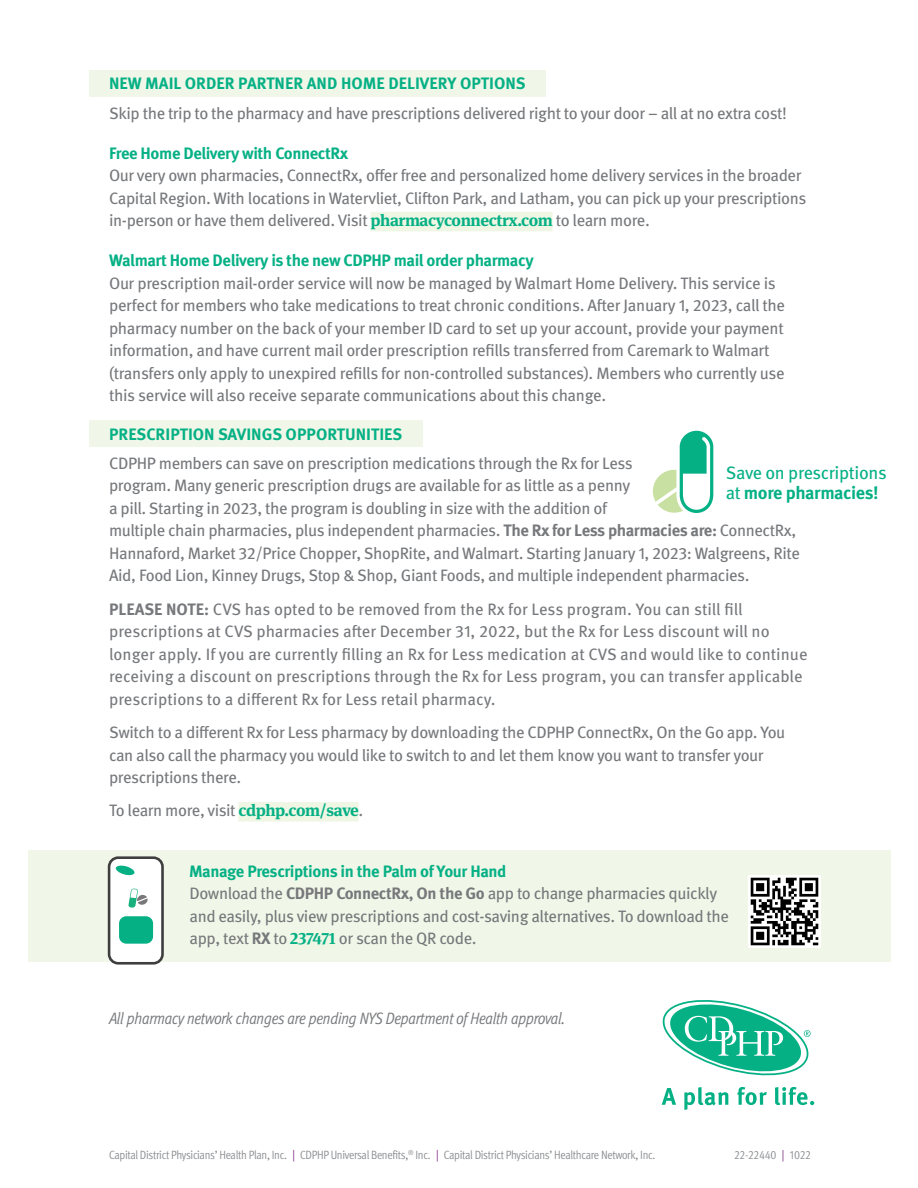
<style>
.page{position:relative;width:918px;height:1188px;background:#fff}
.page>*{position:absolute;margin:0;border:0;box-sizing:border-box;transform-origin:0 0}
.body{font:18px/19.5px "Meta Pro";letter-spacing:-.02em;color:#05b085}
.body-2{font:16.5px/22.5px "Meta Pro";letter-spacing:-.025em;color:#76787b}
.body-3{font:16.5px/22.5px "Meta Pro";color:#76787b}
._2nd_level_subhead{font:700 16.5px "Meta Pro";letter-spacing:-.025em;color:#05b085}
.subhead{font:700 16.5px "Meta Pro";color:#05b085}
.body-4{font:italic condensed 16.5px "Meta Pro";letter-spacing:-.025em;color:#76787b}
.t1{font:condensed 12px "Meta Pro";letter-spacing:-.025em;color:#8a8c8f}
.s1{font-family:"Meta Serif Pro";font-weight:700;color:#05b085}
.s2{font-weight:700}
.s3{color:#781d7d}
.s4{color:#702778}
</style>
<div class="page">
<div style="left:89px;top:70px;width:457px;height:26px;background:#f1f7e8"></div>
<div style="left:371px;top:212px;width:182px;height:19px;background:#eff6e4"></div>
<div style="left:89px;top:420px;width:333px;height:27px;background:#f1f7e8"></div>
<div style="left:238px;top:802px;width:121px;height:20px;background:#eff6e4"></div>
<div style="left:28px;top:851px;width:863px;height:43px;background:#f1f7e8"></div>
<div style="left:28px;top:873px;width:863px;height:89px;background:#f1f7e8"></div>
<div style="left:290px;top:930px;width:46px;height:19px;background:#eff6e4"></div>
<div style="left:109px;top:858px;width:54px;height:105px;background:#fff;border-radius:9px"></div>
<div style="left:108px;top:856px;width:56px;height:109px;border:3px solid #3e3e3f;border-radius:9px"></div>
<div style="left:119px;top:916px;width:34px;height:28px;background:#05b085;border-radius:7px"></div>
<svg style="left:115px;top:865px;width:38px;height:58px"></svg>
<svg style="left:652px;top:431px;width:61px;height:82px"></svg>
<img style="left:749px;top:875px;width:72px;height:72px">
<svg style="left:662px;top:1088px;width:14px;height:17px"></svg>
<svg style="left:684px;top:1087px;width:44px;height:23px"></svg>
<svg style="left:737px;top:1087px;width:30px;height:18px"></svg>
<svg style="left:775px;top:1087px;width:39px;height:18px"></svg>
<svg style="left:662px;top:1000px;width:149px;height:76px"></svg>
<p class="subhead" style="left:109px;top:71px;width:418px">NEW MAIL ORDER PARTNER AND HOME DELIVERY OPTIONS</p>
<p class="body-2" style="left:109px;top:100px;width:680px">Skip the trip to the pharmacy and have prescriptions delivered right to your door – all at no extra cost!</p>
<p class="_2nd_level_subhead" style="left:109px;top:140px;width:241px">Free Home Delivery with ConnectRx</p>
<p class="body-2" style="left:109px;top:163px;width:699px">Our very own pharmacies, ConnectRx, offer free and personalized home delivery services in the broader<br>Capital Region. With locations in Watervliet, Clifton Park, and Latham, you can pick up your prescriptions in-person or have them delivered. Visit <span class="s1">pharmacyconnectrx.com</span> to learn more.</p>
<p class="_2nd_level_subhead" style="left:109px;top:247px;width:426px">Walmart Home Delivery is the new CDPHP mail order pharmacy</p>
<p class="body-2" style="left:109px;top:271px;width:678px">Our prescription mail-order service will now be managed by Walmart Home Delivery. This service is perfect for members who take medications to treat chronic conditions. After January 1, 2023, call the pharmacy number on the back of your member ID card to set up your account, provide your payment information, and have current mail order prescription refills transferred from Caremark to Walmart (transfers only apply to unexpired refills for non-controlled substances). Members who currently use this service will also receive separate communications about this change.</p>
<p class="subhead" style="left:109px;top:421px;width:295px">PRESCRIPTION SAVINGS OPPORTUNITIES</p>
<p class="body-2" style="left:109px;top:451px;width:692px">CDPHP members can save on prescription medications through the Rx for Less<br>program. Many generic prescription drugs are available for as little as a penny<br>a pill. Starting in 2023, the program is doubling in size with the addition of<br>multiple chain pharmacies, plus independent pharmacies. <span class="s2">The Rx for Less pharmacies are:</span> ConnectRx, Hannaford, Market 32/Price Chopper, ShopRite, and Walmart. Starting January 1, 2023: Walgreens, Rite Aid, Food Lion, Kinney Drugs, Stop &amp; Shop, Giant Foods, and multiple independent pharmacies.</p>
<p class="body-3" style="left:109px;top:597px;width:700px"><span class="s2">PLEASE NOTE:</span> CVS has opted to be removed from the Rx for Less program. You can still fill prescriptions at CVS pharmacies after December 31, 2022, but the Rx for Less discount will no longer apply. If you are currently filling an Rx for Less medication at CVS and would like to continue receiving a discount on prescriptions through the Rx for Less program, you can transfer applicable prescriptions to a different Rx for Less retail pharmacy.</p>
<p class="body-2" style="left:109px;top:720px;width:678px">Switch to a different Rx for Less pharmacy by downloading the CDPHP ConnectRx, On the Go app. You can also call the pharmacy you would like to switch to and let them know you want to transfer your prescriptions there.</p>
<p class="body-2" style="left:109px;top:798px;width:256px">To learn more, visit <span class="s1">cdphp.com/save</span>.</p>
<p class="body" style="left:726px;top:462px;width:163px">Save on prescriptions at <span class="s2">more pharmacies!</span></p>
<p class="_2nd_level_subhead" style="left:189px;top:858px;width:319px">Manage Prescriptions in the Palm of Your Hand</p>
<p class="body-2" style="left:190px;top:881px;width:541px">Download the <span class="s2">CDPHP ConnectRx, On the Go</span> app to change pharmacies quickly and easily, plus view prescriptions and cost-saving alternatives. To download the app, text <span class="s2">RX</span> to <span class="s1">237471</span> or scan the QR code.</p>
<p class="body-4" style="left:109px;top:1006px;width:458px">All pharmacy network changes are pending NYS Department of Health approval.</p>
<p class="t1" style="left:109px;top:1146px;width:548px">Capital District Physicians’ Health Plan, Inc. <span class="s3">|</span> CDPHP Universal Benefits,<sup>®</sup> Inc. <span class="s3">|</span> Capital District Physicians’ Healthcare Network, Inc.</p>
<p class="t1" style="left:734px;top:1146px;width:78px">22-22440 <span class="s4">|</span> 1022</p>
</div>
